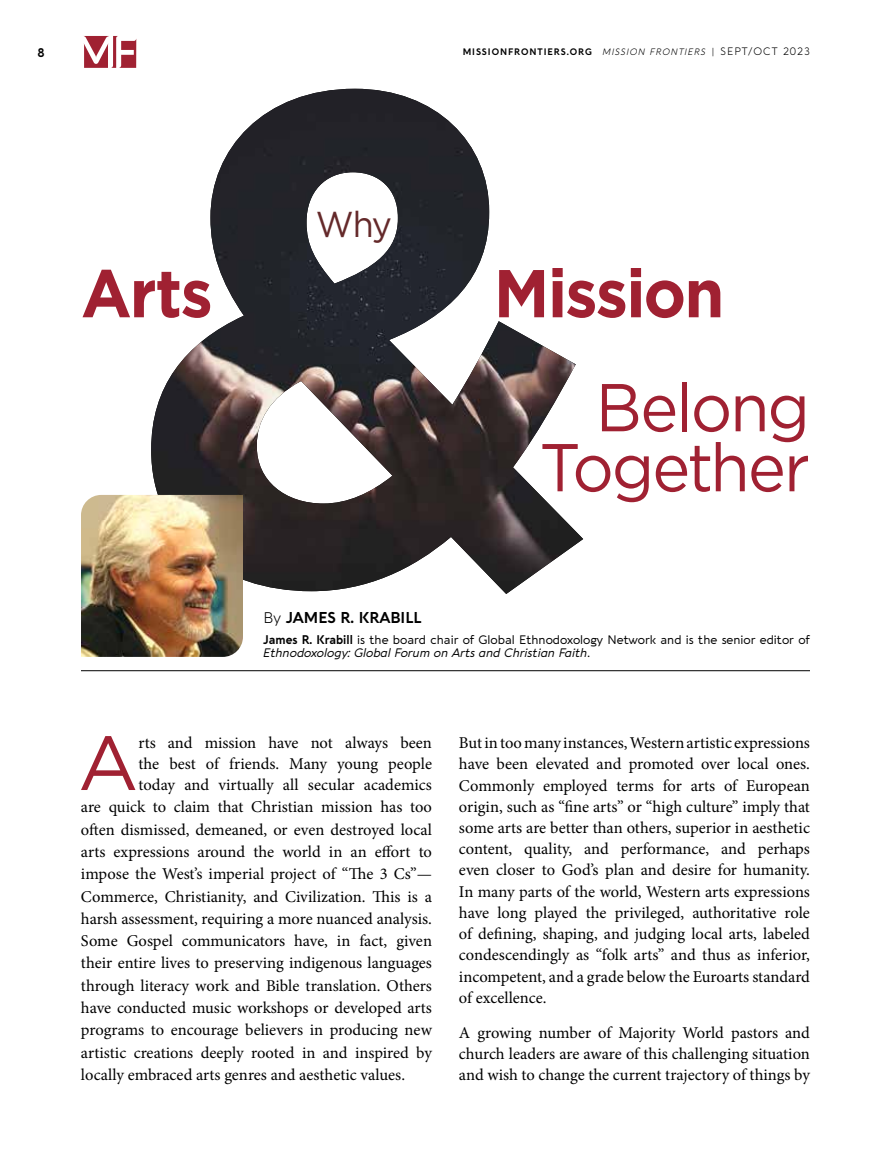
<style>
.page{position:relative;width:891px;height:1161px;background:#fff}
.page>*{position:absolute;margin:0;border:0;box-sizing:border-box;transform-origin:0 0}
.t1{font:76.5px "Gotham";color:#a02132}
.t2{font:67.5px/60px "Gotham";letter-spacing:-.03em;color:#a02132;text-align:right;scale:.95 1}
.t3{font:700 67.5px "Gotham";letter-spacing:-.025em;color:#a02132;scale:.95 1}
.t4{font:36px "Gotham";color:#64292a;scale:.95 1}
.t5{font:16.5px/21.3px "Minion Pro";color:#000;text-align:justify}
.t6{font:700 15px "Aquawax Pro";color:#000}
.t7{font:12px/13.5px "Aquawax Pro";color:#000}
.t8{font:700 12px "Aquawax Pro";color:#000}
.t9{font:700 9px "Aquawax Pro";letter-spacing:.1em;color:#000}
.s1{font-weight:300;font-style:italic}
.s2{font-weight:300}
.s3{font-weight:300;font-size:10.5px}
.s4{font-weight:700}
.s5{font-style:italic}
</style>
<div class="page">
<svg style="left:83px;top:36px;width:53px;height:32px"></svg>
<img style="left:151px;top:89px;width:432px;height:505px">
<hr style="left:81px;top:670px;width:729px;height:1px;background:#000">
<img style="left:81px;top:495px;width:162px;height:162px">
<p class="t8" style="left:37px;top:44px;width:9px">8</p>
<p class="t9" style="left:463px;top:45px;width:349px">MISSIONFRONTIERS.ORG <span class="s1">MISSION FRONTIERS</span> <span class="s2">|</span> <span class="s3">SEPT/OCT 2023</span></p>
<h3 class="t4" style="left:316px;top:201px;width:82px">Why</h3>
<h2 class="t3" style="left:81px;top:249px;width:140px">Arts</h2>
<h2 class="t3" style="left:494px;top:249px;width:244px">Mission</h2>
<h2 class="t2" style="left:539px;top:376px;width:286px">Belong<br>Together</h2>
<p class="t6" style="left:263px;top:607px;width:160px"><span class="s2">By</span> JAMES R. KRABILL</p>
<p class="t7" style="left:263px;top:632px;width:548px"><span class="s4">James R. Krabill</span> is the board chair of Global Ethnodoxology Network and is the senior editor of<br><span class="s5">Ethnodoxology: Global Forum on Arts and Christian Faith</span>.</p>
<h1 class="t1" style="left:78px;top:714px;width:62px">A</h1>
<p class="t5" style="left:138px;top:732px;width:295px">rts and mission have not always been</p>
<p class="t5" style="left:138px;top:753px;width:295px">the best of friends. Many young people</p>
<p class="t5" style="left:138px;top:774px;width:295px">today and virtually all secular academics</p>
<p class="t5" style="left:81px;top:796px;width:353px">are quick to claim that Christian mission has too</p>
<p class="t5" style="left:81px;top:819px;width:352px">often dismissed, demeaned, or even destroyed local</p>
<p class="t5" style="left:81px;top:841px;width:353px">arts expressions around the world in an effort to</p>
<p class="t5" style="left:81px;top:863px;width:352px">impose the West’s imperial project of “The 3 Cs”—</p>
<p class="t5" style="left:81px;top:886px;width:353px">Commerce, Christianity, and Civilization. This is a</p>
<p class="t5" style="left:81px;top:908px;width:352px">harsh assessment, requiring a more nuanced analysis.</p>
<p class="t5" style="left:81px;top:930px;width:353px">Some Gospel communicators have, in fact, given</p>
<p class="t5" style="left:81px;top:953px;width:353px">their entire lives to preserving indigenous languages</p>
<p class="t5" style="left:81px;top:975px;width:353px">through literacy work and Bible translation. Others</p>
<p class="t5" style="left:81px;top:997px;width:353px">have conducted music workshops or developed arts</p>
<p class="t5" style="left:81px;top:1020px;width:352px">programs to encourage believers in producing new</p>
<p class="t5" style="left:81px;top:1042px;width:353px">artistic creations deeply rooted in and inspired by</p>
<p class="t5" style="left:81px;top:1064px;width:326px">locally embraced arts genres and aesthetic values.</p>
<p class="t5" style="left:459px;top:732px;width:353px">But in too many instances, Western artistic expressions have been elevated and promoted over local ones.<br>Commonly employed terms for arts of European origin, such as “fine arts” or “high culture” imply that some arts are better than others, superior in aesthetic content, quality, and performance, and perhaps even closer to God’s plan and desire for humanity.<br>In many parts of the world, Western arts expressions have long played the privileged, authoritative role of defining, shaping, and judging local arts, labeled condescendingly as “folk arts” and thus as inferior, incompetent, and a grade below the Euroarts standard of excellence.</p>
<p class="t5" style="left:459px;top:1022px;width:353px">A growing number of Majority World pastors and church leaders are aware of this challenging situation and wish to change the current trajectory of things by</p>
</div>
